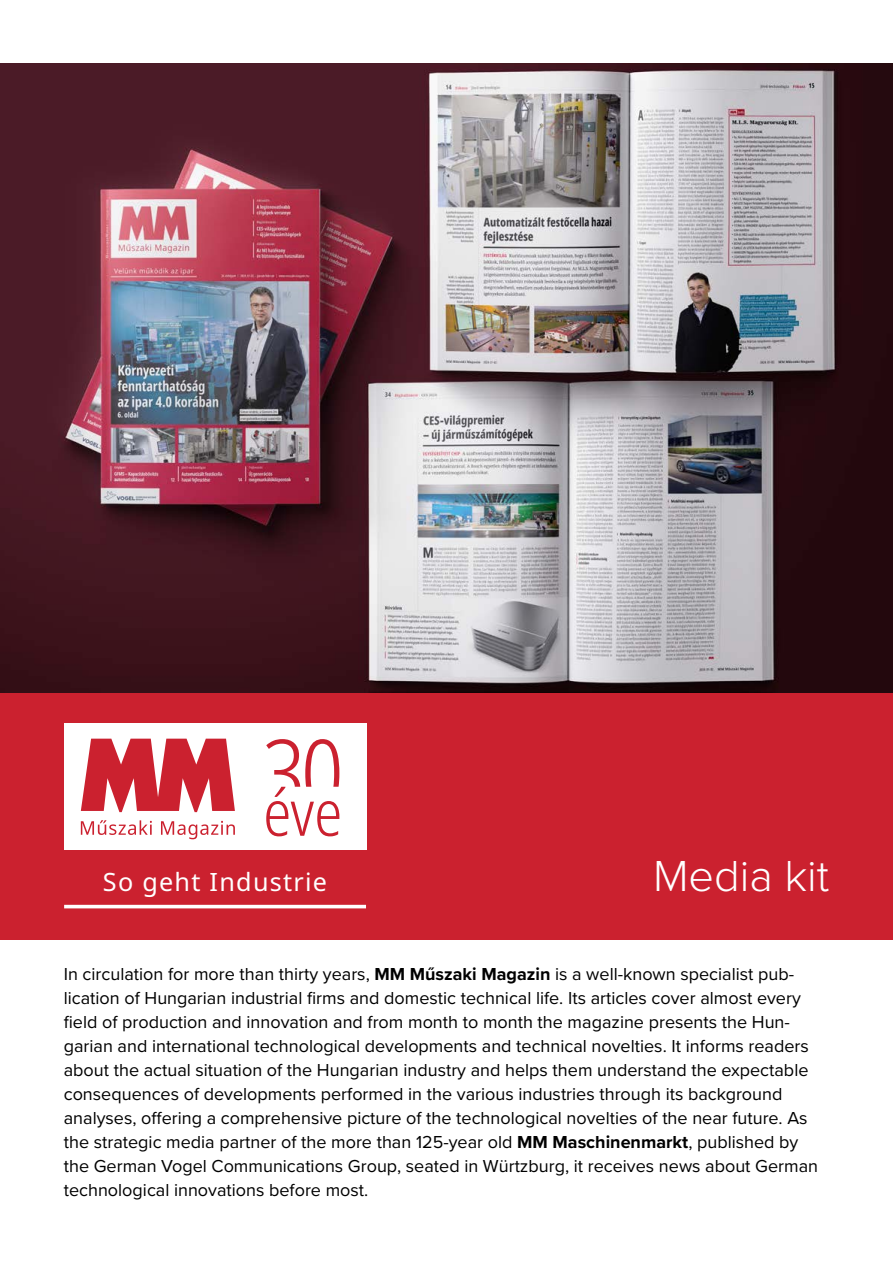
<style>
.page{position:relative;width:893px;height:1263px;background:#fff}
.page>*{position:absolute;margin:0;border:0;box-sizing:border-box;transform-origin:0 0}
.t1{font:300 45px "Proxima Nova";color:#fff}
.t2{font:25.2px "Noto Sans";letter-spacing:.05em;color:#fff}
.t3{font:18px/24px "Proxima Nova";color:#000}
.s1{font-weight:700}
</style>
<div class="page">
<div style="left:0;top:692px;width:893px;height:247px;background:#cb212f"></div>
<img style="left:0;top:64px;width:893px;height:628px">
<hr style="left:64px;top:905px;width:302px;height:3px;background:#fff">
<div style="left:64px;top:723px;width:303px;height:127px;background:#fff"></div>
<svg style="left:81px;top:739px;width:154px;height:73px"></svg>
<svg style="left:81px;top:820px;width:154px;height:19px"></svg>
<svg style="left:266px;top:739px;width:73px;height:97px"></svg>
<h2 class="t2" style="left:103px;top:864px;width:226px">So geht Industrie</h2>
<h1 class="t1" style="left:653px;top:842px;width:178px">Media kit</h1>
<p class="t3" style="left:64px;top:961px;width:756px">In circulation for more than thirty years, <span class="s1">MM Műszaki Magazin</span> is a well-known specialist pub&shy;lication of Hungarian industrial firms and domestic technical life. Its articles cover almost every field of production and innovation and from month to month the magazine presents the Hun&shy;garian and international technological developments and technical novelties. It informs readers about the actual situation of the Hungarian industry and helps them understand the expectable consequences of developments performed in the various industries through its background analyses, offering a comprehensive picture of the technological novelties of the near future. As the strategic media partner of the more than 125-year old <span class="s1">MM Maschinenmarkt</span>, published by the German Vogel Communications Group, seated in Würtzburg, it receives news about German technological innovations before most.</p>
</div>
